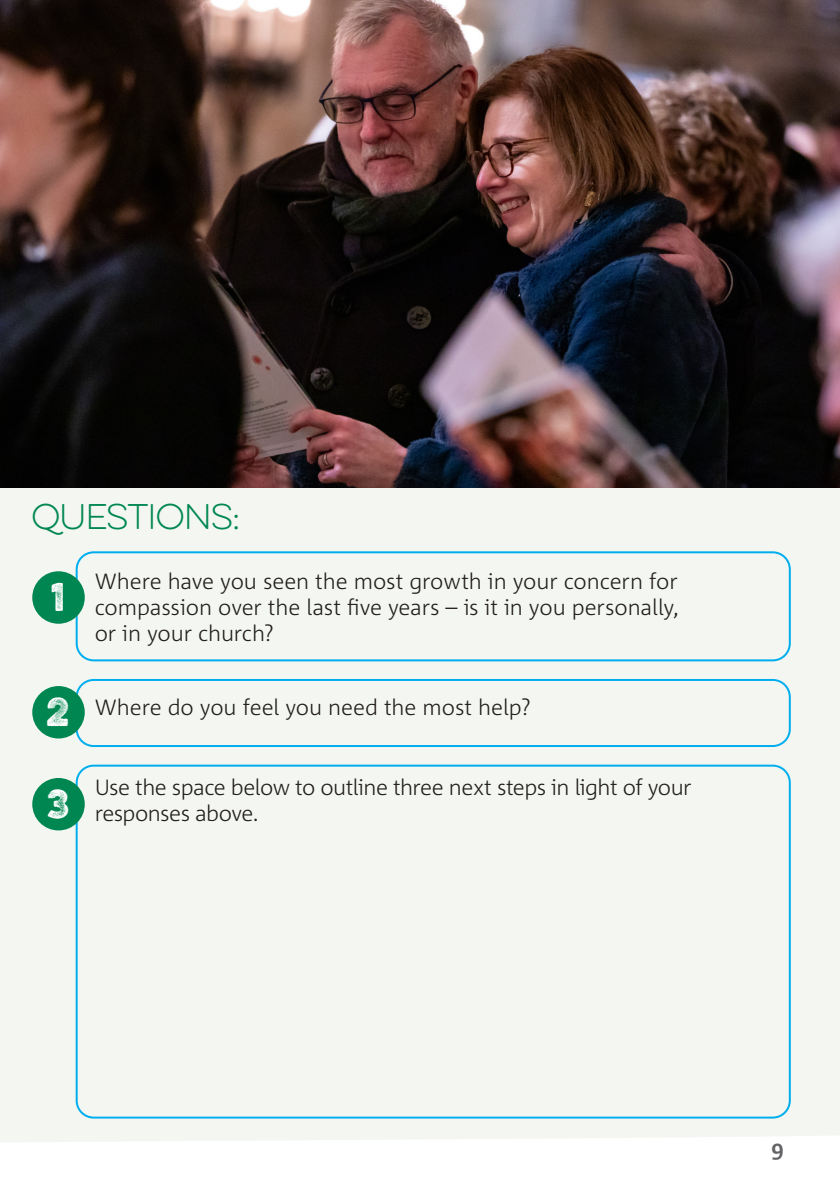
<style>
.page{position:relative;width:840px;height:1191px;background:#fff}
.page>*{position:absolute;margin:0;border:0;box-sizing:border-box;transform-origin:0 0}
.main_points{font:300 36px "Eveleth Dot";color:#fff}
.body-11_5_13{font:100 32px "Eveleth Clean";letter-spacing:-.04em;color:#008751}
.t1{font:700 22.4px "Corpid C1";color:#636366}
.Body_copy{font:300 22px/26px "Corpid C1";letter-spacing:-.01em;color:#231f20;text-align:justify}
</style>
<div class="page">
<div style="left:0;top:488px;width:839px;height:654px;background:#f4f7f1"></div>
<img style="left:0;top:0;width:839px;height:488px">
<div style="left:77px;top:552px;width:712px;height:108px;background:#f4f7f1;border-radius:17px"></div>
<div style="left:76px;top:551px;width:714px;height:110px;border:2px solid #00aeef;border-radius:17px"></div>
<div style="left:77px;top:680px;width:712px;height:66px;background:#f4f7f1;border-radius:17px"></div>
<div style="left:76px;top:679px;width:714px;height:68px;border:2px solid #00aeef;border-radius:17px"></div>
<div style="left:77px;top:765px;width:712px;height:352px;background:#f4f7f1;border-radius:17px"></div>
<div style="left:76px;top:764px;width:714px;height:354px;border:2px solid #00aeef;border-radius:17px"></div>
<div style="left:32px;top:571px;width:53px;height:53px;background:#008751;border-radius:50%"></div>
<div style="left:32px;top:686px;width:53px;height:52px;background:#008751;border-radius:50%"></div>
<div style="left:32px;top:778px;width:53px;height:52px;background:#008751;border-radius:50%"></div>
<p class="body-11_5_13" style="left:31px;top:495px;width:211px">QUESTIONS:</p>
<p class="Body_copy" style="left:95px;top:567px;width:585px">Where have you seen the most growth in your concern for compassion over the last five years – is it in you personally, or in your church?</p>
<p class="main_points" style="left:51px;top:569px;width:16px">1</p>
<p class="main_points" style="left:46px;top:684px;width:25px">2</p>
<p class="main_points" style="left:47px;top:776px;width:24px">3</p>
<p class="Body_copy" style="left:95px;top:694px;width:437px">Where do you feel you need the most help?</p>
<p class="Body_copy" style="left:95px;top:773px;width:598px">Use the space below to outline three next steps in light of your responses above.</p>
<p class="t1" style="left:771px;top:1135px;width:14px">9</p>
</div>
